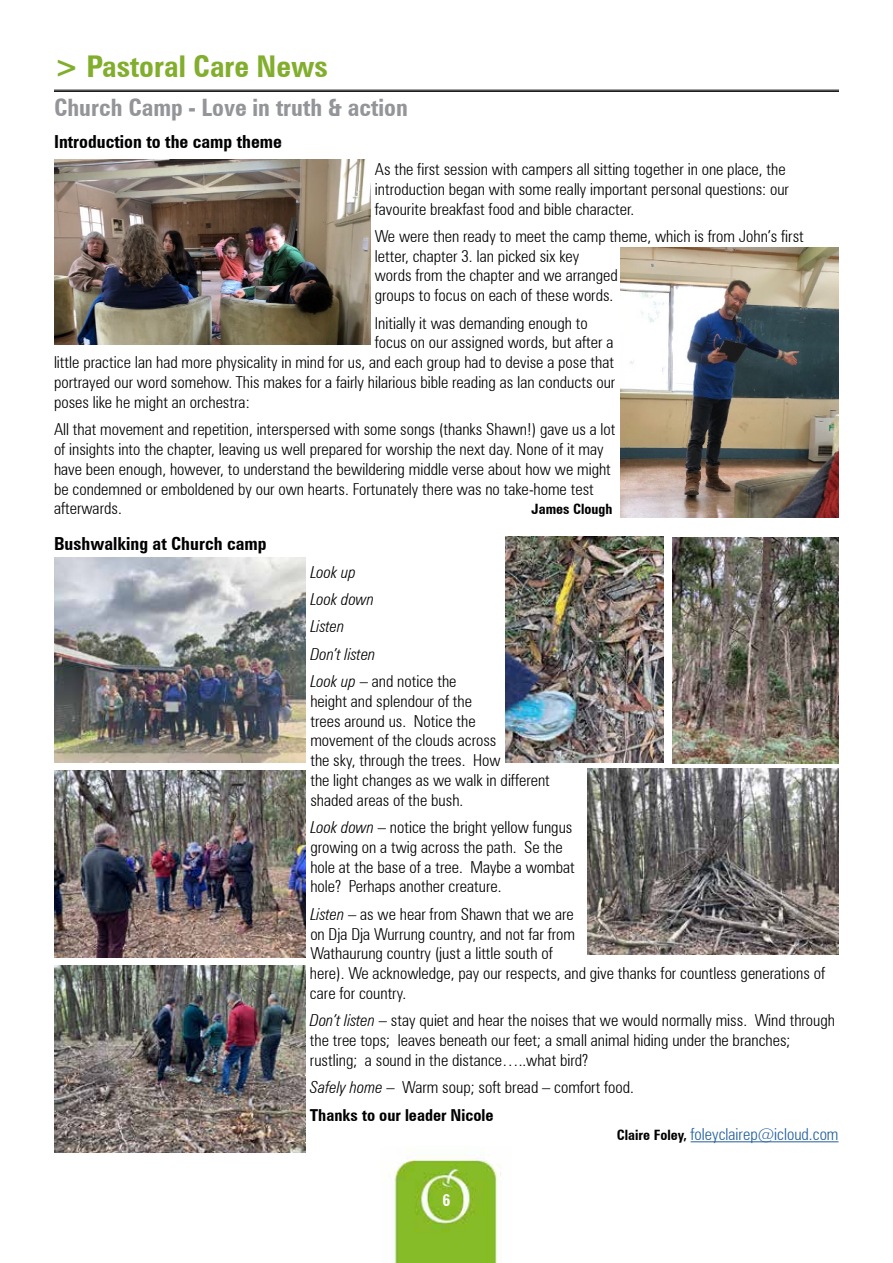
<style>
.page{position:relative;width:893px;height:1263px;background:#fff}
.page>*{position:absolute;margin:0;border:0;box-sizing:border-box;transform-origin:0 0}
.t1{font:700 condensed 30px "Zurich BT";color:#82ae2d}
.t2{font:700 condensed 24px "Zurich BT";color:#939598}
.t3{font:700 condensed 18px "Zurich BT";color:#000}
.t4{font:300 condensed 16.5px/19.8px "Zurich BT";color:#000}
.t5{font:italic 300 condensed 16.5px/27.3px "Zurich BT";color:#000}
.t6{font:300 condensed 16.5px "Zurich BT";color:#215e9e}
.t7{font:700 condensed 16.5px "Zurich BT";color:#fff}
.t8{font:700 condensed 14.25px "Zurich BT";color:#000}
.s1{font-style:normal}
.s2{font-style:italic}
.s3{font-weight:700}
.s4{font-weight:700;font-size:14.25px;color:#000}
</style>
<div class="page">
<img style="left:394px;top:1146px;width:108px;height:117px">
<hr style="left:54px;top:90px;width:785px;height:1px;background:#000">
<hr style="left:54px;top:91px;width:785px;height:1px;background:#000">
<img style="left:54px;top:160px;width:316px;height:185px">
<img style="left:621px;top:247px;width:218px;height:270px">
<hr style="left:691px;top:1141px;width:147px;height:1px;background:#215e9e">
<img style="left:54px;top:558px;width:252px;height:204px">
<img style="left:505px;top:536px;width:159px;height:227px">
<img style="left:672px;top:537px;width:167px;height:226px">
<img style="left:54px;top:770px;width:252px;height:187px">
<img style="left:587px;top:769px;width:252px;height:186px">
<img style="left:54px;top:965px;width:251px;height:187px">
<h1 class="t1" style="left:54px;top:48px;width:276px">&gt; Pastoral Care News</h1>
<h2 class="t2" style="left:54px;top:93px;width:355px">Church Camp - Love in truth &amp; action</h2>
<p class="t3" style="left:54px;top:130px;width:229px">Introduction to the camp theme</p>
<p class="t4" style="left:375px;top:159px;width:416px">As the first session with campers all sitting together in one place, the introduction began with some really important personal questions: our favourite breakfast food and bible character.</p>
<p class="t4" style="left:375px;top:226px;width:431px">We were then ready to meet the camp theme, which is from John’s first letter, chapter 3. Ian picked six key<br>words from the chapter and we arranged<br>groups to focus on each of these words.</p>
<p class="t4" style="left:375px;top:313px;width:214px">Initially it was demanding enough to</p>
<p class="t4" style="left:375px;top:332px;width:240px">focus on our assigned words, but after a</p>
<p class="t4" style="left:54px;top:352px;width:561px">little practice Ian had more physicality in mind for us, and each group had to devise a pose that</p>
<p class="t4" style="left:54px;top:372px;width:563px">portrayed our word somehow. This makes for a fairly hilarious bible reading as Ian conducts our</p>
<p class="t4" style="left:54px;top:392px;width:197px">poses like he might an orchestra:</p>
<p class="t4" style="left:54px;top:419px;width:563px">All that movement and repetition, interspersed with some songs (thanks Shawn!) gave us a lot of insights into the chapter, leaving us well prepared for worship the next day. None of it may have been enough, however, to understand the bewildering middle verse about how we might be condemned or emboldened by our own hearts. Fortunately there was no take-home test afterwards.</p>
<p class="t8" style="left:532px;top:500px;width:82px">James Clough</p>
<p class="t3" style="left:54px;top:533px;width:214px">Bushwalking at Church camp</p>
<p class="t5" style="left:310px;top:558px;width:148px">Look up<br>Look down<br>Listen<br>Don’t listen<br>Look up <span class="s1">– and notice the</span></p>
<p class="t4" style="left:310px;top:691px;width:241px">height and splendour of the<br>trees around us. Notice the<br>movement of the clouds across<br>the sky, through the trees. How<br>the light changes as we walk in different shaded areas of the bush.</p>
<p class="t4" style="left:310px;top:817px;width:266px"><span class="s2">Look down</span> – notice the bright yellow fungus growing on a twig across the path. Se the hole at the base of a tree. Maybe a wombat hole? Perhaps another creature.</p>
<p class="t4" style="left:310px;top:904px;width:517px"><span class="s2">Listen</span> – as we hear from Shawn that we are<br>on Dja Dja Wurrung country, and not far from<br>Wathaurung country (just a little south of<br>here). We acknowledge, pay our respects, and give thanks for countless generations of care for country.</p>
<p class="t4" style="left:310px;top:1010px;width:527px"><span class="s2">Don’t listen</span> – stay quiet and hear the noises that we would normally miss. Wind through the tree tops; leaves beneath our feet; a small animal hiding under the branches; rustling; a sound in the distance…..what bird?</p>
<p class="t4" style="left:310px;top:1073px;width:325px;line-height:27.3px"><span class="s2">Safely home</span> – Warm soup; soft bread – comfort food.<br><span class="s3">Thanks to our leader Nicole</span></p>
<p class="t6" style="left:617px;top:1124px;width:223px"><span class="s4">Claire Foley,</span> foleyclairep@icloud.com</p>
<p class="t7" style="left:442px;top:1190px;width:10px">6</p>
</div>
